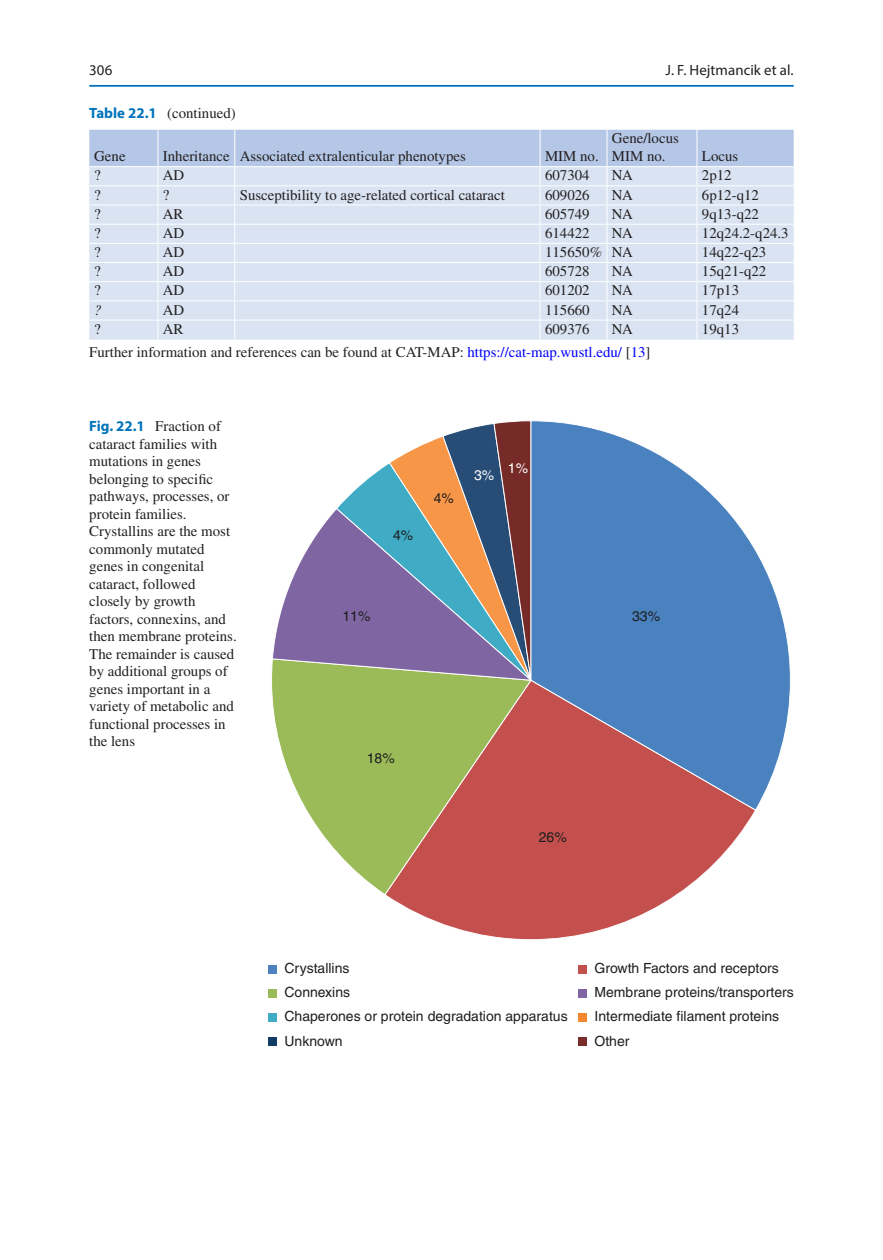
<style>
.page{position:relative;width:883px;height:1260px;background:#fff}
.page>*{position:absolute;margin:0;border:0;box-sizing:border-box;transform-origin:0 0}
.t1{font:14.88px/17.5px "Times LT Std";color:#231f20}
.t2{font:14.88px "Myriad Pro Regular 2";letter-spacing:.005em;color:#231f20}
.t3{font:14.88px "Myriad Pro";color:#231f20}
.t4{font:italic 14.88px "Times LT Std";color:#231f20}
.t5{font:14px/24.3px "Helvetica";color:#1d1e1f}
.t6{font:14px "Helvetica";color:#fff}
.s1{font-family:"Myriad Pro";font-weight:700;color:#0073bc}
.s2{color:#0000fa}
</style>
<div class="page">
<svg style="left:89px;top:129px;width:705px;height:211px;background:#d4dff0"></svg>
<div style="left:268px;top:965px;width:9px;height:9px;background:#4e82be"></div>
<div style="left:268px;top:989px;width:9px;height:9px;background:#9abb58"></div>
<div style="left:268px;top:1013px;width:9px;height:9px;background:#3fabc5"></div>
<div style="left:268px;top:1037px;width:9px;height:9px;background:#123b66"></div>
<div style="left:578px;top:965px;width:9px;height:9px;background:#c3524e"></div>
<div style="left:578px;top:989px;width:9px;height:9px;background:#8065a3"></div>
<div style="left:578px;top:1013px;width:9px;height:9px;background:#f5882c"></div>
<div style="left:578px;top:1037px;width:9px;height:9px;background:#782c2b"></div>
<svg style="left:388px;top:811px;width:367px;height:129px"></svg>
<svg style="left:533px;top:420px;width:258px;height:391px"></svg>
<svg style="left:271px;top:690px;width:262px;height:206px;background:#b5a46d"></svg>
<svg style="left:272px;top:420px;width:262px;height:272px"></svg>
<svg style="left:271px;top:507px;width:263px;height:174px;background:#89879d"></svg>
<hr style="left:89px;top:85px;width:705px;height:2px;background:#0073bc">
<p class="t3" style="left:89px;top:61px;width:25px">306</p>
<p class="t1" style="left:89px;top:104px;width:148px"><span class="s1">Table 22.1</span> (continued)</p>
<p class="t1" style="left:94px;top:147px;width:33px">Gene</p>
<p class="t1" style="left:163px;top:147px;width:304px">Inheritance Associated extralenticular phenotypes</p>
<p class="t1" style="left:545px;top:147px;width:55px">MIM no.</p>
<p class="t2" style="left:666px;top:61px;width:130px">J. F. Hejtmancik et al.</p>
<p class="t1" style="left:612px;top:130px;width:68px">Gene/locus<br>MIM no.</p>
<p class="t1" style="left:702px;top:147px;width:38px">Locus</p>
<p class="t1" style="left:94px;top:167px;width:8px">?</p>
<p class="t1" style="left:163px;top:167px;width:23px">AD</p>
<p class="t1" style="left:545px;top:167px;width:46px">607304</p>
<p class="t1" style="left:612px;top:167px;width:22px">NA</p>
<p class="t1" style="left:702px;top:167px;width:31px">2p12</p>
<p class="t1" style="left:94px;top:186px;width:8px">?</p>
<p class="t1" style="left:163px;top:186px;width:8px">?</p>
<p class="t1" style="left:240px;top:186px;width:267px">Susceptibility to age-related cortical cataract</p>
<p class="t1" style="left:545px;top:186px;width:46px">609026</p>
<p class="t1" style="left:612px;top:186px;width:22px">NA</p>
<p class="t1" style="left:702px;top:186px;width:59px">6p12-q12</p>
<p class="t1" style="left:94px;top:205px;width:8px">?</p>
<p class="t1" style="left:163px;top:205px;width:22px">AR</p>
<p class="t1" style="left:545px;top:205px;width:46px">605749</p>
<p class="t1" style="left:612px;top:205px;width:22px">NA</p>
<p class="t1" style="left:702px;top:205px;width:59px">9q13-q22</p>
<p class="t1" style="left:94px;top:224px;width:8px">?</p>
<p class="t1" style="left:163px;top:224px;width:23px">AD</p>
<p class="t1" style="left:545px;top:224px;width:46px">614422</p>
<p class="t1" style="left:612px;top:224px;width:22px">NA</p>
<p class="t1" style="left:702px;top:224px;width:88px">12q24.2-q24.3</p>
<p class="t1" style="left:94px;top:243px;width:8px">?</p>
<p class="t1" style="left:163px;top:243px;width:23px">AD</p>
<p class="t1" style="left:545px;top:243px;width:89px">115650% NA</p>
<p class="t1" style="left:702px;top:243px;width:66px">14q22-q23</p>
<p class="t1" style="left:94px;top:262px;width:8px">?</p>
<p class="t1" style="left:163px;top:262px;width:23px">AD</p>
<p class="t1" style="left:545px;top:262px;width:46px">605728</p>
<p class="t1" style="left:612px;top:262px;width:22px">NA</p>
<p class="t1" style="left:702px;top:262px;width:66px">15q21-q22</p>
<p class="t1" style="left:94px;top:282px;width:8px">?</p>
<p class="t1" style="left:163px;top:282px;width:23px">AD</p>
<p class="t1" style="left:545px;top:282px;width:46px">601202</p>
<p class="t1" style="left:612px;top:282px;width:22px">NA</p>
<p class="t1" style="left:702px;top:282px;width:39px">17p13</p>
<p class="t4" style="left:94px;top:302px;width:9px">?</p>
<p class="t1" style="left:163px;top:301px;width:23px">AD</p>
<p class="t1" style="left:545px;top:301px;width:46px">115660</p>
<p class="t1" style="left:612px;top:301px;width:22px">NA</p>
<p class="t1" style="left:702px;top:301px;width:39px">17q24</p>
<p class="t1" style="left:94px;top:320px;width:8px">?</p>
<p class="t1" style="left:163px;top:320px;width:22px">AR</p>
<p class="t1" style="left:545px;top:320px;width:46px">609376</p>
<p class="t1" style="left:612px;top:320px;width:22px">NA</p>
<p class="t1" style="left:702px;top:320px;width:39px">19q13</p>
<p class="t1" style="left:89px;top:343px;width:563px">Further information and references can be found at CAT-MAP: <span class="s2">https://cat-map.wustl.edu/</span> [<span class="s2">13</span>]</p>
<p class="t1" style="left:89px;top:418px;width:149px"><span class="s1">Fig. 22.1</span> Fraction of cataract families with mutations in genes belonging to specific pathways, processes, or protein families.<br>Crystallins are the most commonly mutated genes in congenital cataract, followed closely by growth factors, connexins, and then membrane proteins.<br>The remainder is caused by additional groups of genes important in a variety of metabolic and functional processes in the lens</p>
<p class="t5" style="left:393px;top:522px;width:22px">4%</p>
<p class="t5" style="left:434px;top:486px;width:22px">4%</p>
<p class="t6" style="left:474px;top:467px;width:22px">3%</p>
<p class="t6" style="left:508px;top:460px;width:22px">1%</p>
<p class="t5" style="left:342px;top:604px;width:30px">11%</p>
<p class="t5" style="left:632px;top:604px;width:30px">33%</p>
<p class="t5" style="left:367px;top:746px;width:30px">18%</p>
<p class="t5" style="left:539px;top:825px;width:30px">26%</p>
<p class="t5" style="left:284px;top:956px;width:67px">Crystallins<br>Connexins</p>
<p class="t5" style="left:284px;top:1029px;width:60px">Unknown</p>
<p class="t5" style="left:284px;top:1004px;width:285px">Chaperones or protein degradation apparatus</p>
<p class="t5" style="left:595px;top:956px;width:201px">Growth Factors and receptors<br>Membrane proteins/transporters</p>
<p class="t5" style="left:595px;top:1029px;width:37px">Other</p>
<p class="t5" style="left:595px;top:1004px;width:186px">Intermediate filament proteins</p>
</div>
